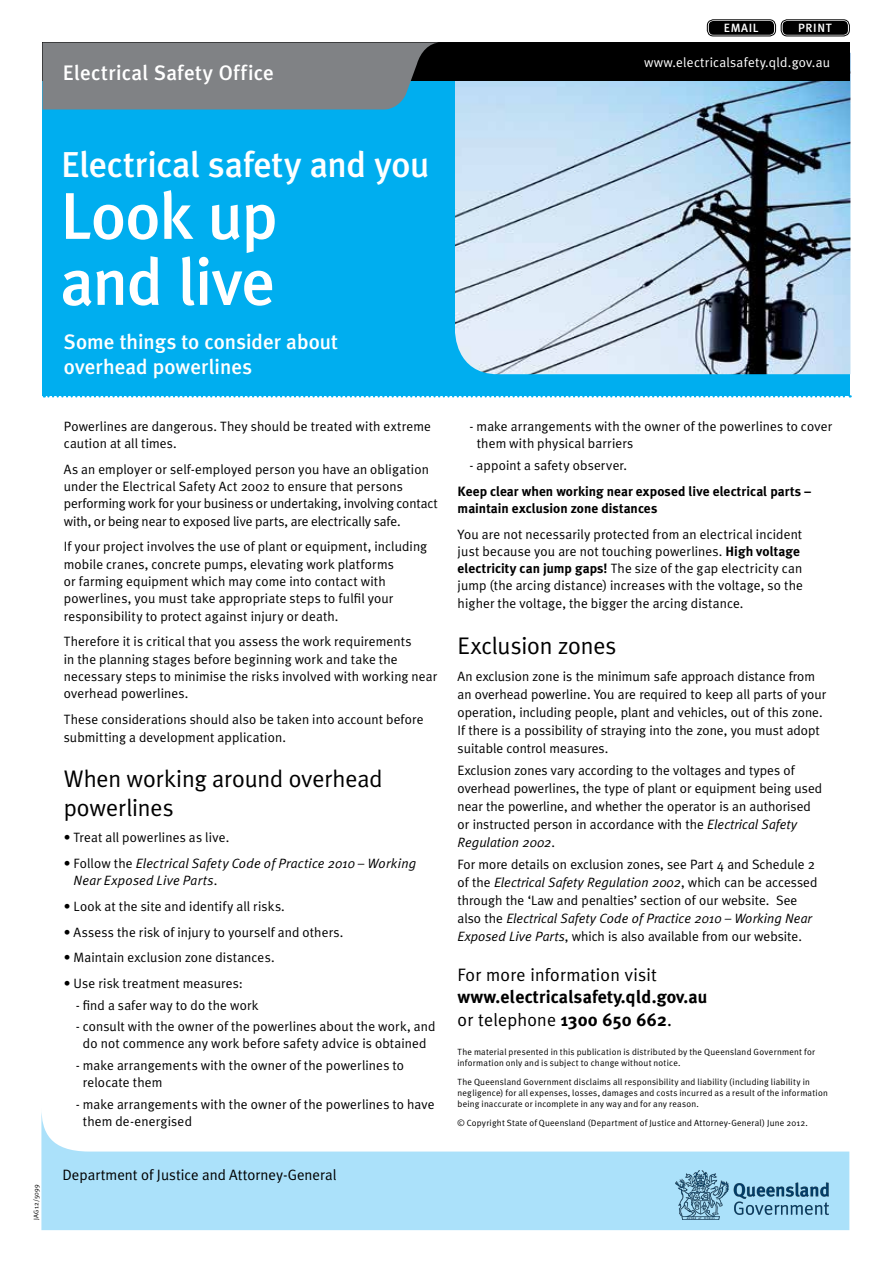
<style>
.page{position:relative;width:893px;height:1263px;background:#fff}
.page>*{position:absolute;margin:0;border:0;box-sizing:border-box;transform-origin:0 0}
.t1{font:500 66px/66px "Meta Plus";letter-spacing:-.02em;color:#fff}
.t2{font:500 36px "Meta Plus";letter-spacing:-.01em;color:#fff}
.t3{font:24px/28.8px "Meta Plus Normal";letter-spacing:-.005em;color:#000}
.t4{font:500 21px/25.2px "Meta Plus";letter-spacing:.005em;color:#fff}
.t5{font:18px "Meta Plus Normal";letter-spacing:.01em;color:#000}
.t6{font:700 18px "Meta Plus";letter-spacing:.01em;color:#000}
.t7{font:15px "Meta Plus Normal";color:#000}
.t8{font:13.5px/17.2px "Meta Plus Normal";letter-spacing:.005em;color:#000}
.t9{font:700 13.5px/17.2px "Meta Plus";letter-spacing:.005em;color:#000}
.t10{font:italic 13.5px/17.2px "Meta Plus Normal";letter-spacing:.015em;color:#000}
.t11{font:13.5px "Meta Plus Normal";letter-spacing:.02em;color:#fff}
.t12{font:500 12px "Meta Plus";letter-spacing:.05em;color:#fff}
.t13{font:9px/10.8px "Meta Plus Normal";letter-spacing:.025em;color:#000}
.t14{font:6.75px "Meta Plus Normal";letter-spacing:.03em;color:#000}
.s1{font-style:normal}
.s2{font-family:"Meta Plus";font-weight:700}
.s3{font-style:italic}
</style>
<div class="page">
<svg style="left:41px;top:1112px;width:808px;height:118px;fill:#abe1fa"></svg>
<div style="left:43px;top:65px;width:807px;height:330px;background:#00aeef"></div>
<img style="left:455px;top:81px;width:395px;height:293px">
<div style="left:43px;top:43px;width:807px;height:38px;background:#000"></div>
<div style="left:43px;top:43px;width:393px;height:66px;background:#808285"></div>
<div style="left:783px;top:21px;width:65px;height:14px;background:#000;border-radius:4px"></div>
<div style="left:781px;top:20px;width:69px;height:16px;border:1px solid #000;border-radius:6px"></div>
<div style="left:709px;top:21px;width:65px;height:14px;background:#000;border-radius:4px"></div>
<div style="left:707px;top:20px;width:69px;height:16px;border:1px solid #000;border-radius:6px"></div>
<svg style="left:44px;top:395px;width:807px;height:2px"></svg>
<img style="left:676px;top:1170px;width:152px;height:50px">
<h3 class="t4" style="left:63px;top:60px;width:212px">Electrical Safety Office</h3>
<p class="t12" style="left:724px;top:21px;width:36px">EMAIL</p>
<p class="t12" style="left:798px;top:21px;width:35px">PRINT</p>
<p class="t11" style="left:644px;top:55px;width:188px">www.electricalsafety.qld.gov.au</p>
<p class="t14" style="left:32px;top:1220px;width:38px;rotate:-90deg">JAG 12/5099</p>
<h2 class="t2" style="left:61px;top:144px;width:370px">Electrical safety and you</h2>
<h1 class="t1" style="left:60px;top:182px;width:219px">Look up and live</h1>
<h3 class="t4" style="left:64px;top:329px;width:276px">Some things to consider about overhead powerlines</h3>
<p class="t8" style="left:64px;top:417px;width:369px">Powerlines are dangerous. They should be treated with extreme caution at all times.</p>
<p class="t8" style="left:64px;top:460px;width:376px">As an employer or self-employed person you have an obligation under the Electrical Safety Act 2002 to ensure that persons performing work for your business or undertaking, involving contact with, or being near to exposed live parts, are electrically safe.</p>
<p class="t8" style="left:64px;top:538px;width:365px">If your project involves the use of plant or equipment, including mobile cranes, concrete pumps, elevating work platforms<br>or farming equipment which may come into contact with powerlines, you must take appropriate steps to fulfil your responsibility to protect against injury or death.</p>
<p class="t8" style="left:64px;top:633px;width:375px">Therefore it is critical that you assess the work requirements<br>in the planning stages before beginning work and take the necessary steps to minimise the risks involved with working near overhead powerlines.</p>
<p class="t8" style="left:64px;top:710px;width:361px">These considerations should also be taken into account before submitting a development application.</p>
<h3 class="t3" style="left:64px;top:764px;width:320px">When working around overhead powerlines</h3>
<p class="t8" style="left:64px;top:828px;width:167px">• Treat all powerlines as live.</p>
<p class="t10" style="left:74px;top:854px;width:344px;text-indent:-10px"><span class="s1">• Follow the</span> Electrical Safety Code of Practice 2010 – Working<br>Near Exposed Live Parts<span class="s1">.</span></p>
<p class="t8" style="left:64px;top:897px;width:223px">• Look at the site and identify all risks.</p>
<p class="t8" style="left:64px;top:923px;width:281px">• Assess the risk of injury to yourself and others.</p>
<p class="t8" style="left:64px;top:949px;width:212px">• Maintain exclusion zone distances.</p>
<p class="t8" style="left:64px;top:974px;width:181px">• Use risk treatment measures:</p>
<p class="t8" style="left:76px;top:996px;width:184px">- find a safer way to do the work</p>
<p class="t8" style="left:76px;top:1017px;width:361px;text-align:center">- consult with the owner of the powerlines about the work, and do not commence any work before safety advice is obtained</p>
<p class="t8" style="left:83px;top:1056px;width:323px;text-indent:-7px">- make arrangements with the owner of the powerlines to relocate them</p>
<p class="t8" style="left:83px;top:1095px;width:353px;text-indent:-7px">- make arrangements with the owner of the powerlines to have them de-energised</p>
<p class="t7" style="left:63px;top:1166px;width:275px">Department of Justice and Attorney-General</p>
<p class="t8" style="left:477px;top:417px;width:357px;text-indent:-7px">- make arrangements with the owner of the powerlines to cover them with physical barriers</p>
<p class="t8" style="left:469px;top:456px;width:159px">- appoint a safety observer.</p>
<p class="t9" style="left:458px;top:482px;width:355px">Keep clear when working near exposed live electrical parts – maintain exclusion zone distances</p>
<p class="t8" style="left:458px;top:525px;width:347px">You are not necessarily protected from an electrical incident just because you are not touching powerlines. <span class="s2">High voltage electricity can jump gaps!</span> The size of the gap electricity can jump (the arcing distance) increases with the voltage, so the higher the voltage, the bigger the arcing distance.</p>
<h3 class="t3" style="left:458px;top:631px;width:160px">Exclusion zones</h3>
<p class="t8" style="left:458px;top:667px;width:370px;line-height:18px">An exclusion zone is the minimum safe approach distance from an overhead powerline. You are required to keep all parts of your operation, including people, plant and vehicles, out of this zone.<br>If there is a possibility of straying into the zone, you must adopt suitable control measures.</p>
<p class="t8" style="left:458px;top:761px;width:366px;line-height:18px">Exclusion zones vary according to the voltages and types of overhead powerlines, the type of plant or equipment being used near the powerline, and whether the operator is an authorised or instructed person in accordance with the <span class="s3">Electrical Safety Regulation 2002</span>.</p>
<p class="t8" style="left:458px;top:855px;width:361px;line-height:18px">For more details on exclusion zones, see Part 4 and Schedule 2 of the <span class="s3">Electrical Safety Regulation 2002</span>, which can be accessed through the ‘Law and penalties’ section of our website. See also the <span class="s3">Electrical Safety Code of Practice 2010 – Working Near Exposed Live Parts</span>, which is also available from our website.</p>
<h3 class="t5" style="left:458px;top:964px;width:201px">For more information visit</h3>
<h3 class="t6" style="left:458px;top:986px;width:251px">www.electricalsafety.qld.gov.au</h3>
<h3 class="t5" style="left:458px;top:1009px;width:216px">or telephone <span class="s2">1300 650 662</span>.</h3>
<p class="t13" style="left:458px;top:1046px;width:359px">The material presented in this publication is distributed by the Queensland Government for information only and is subject to change without notice.</p>
<p class="t13" style="left:458px;top:1076px;width:372px">The Queensland Government disclaims all responsibility and liability (including liability in negligence) for all expenses, losses, damages and costs incurred as a result of the information being inaccurate or incomplete in any way and for any reason.</p>
<p class="t13" style="left:458px;top:1117px;width:352px">© Copyright State of Queensland (Department of Justice and Attorney-General) June 2012.</p>
</div>
